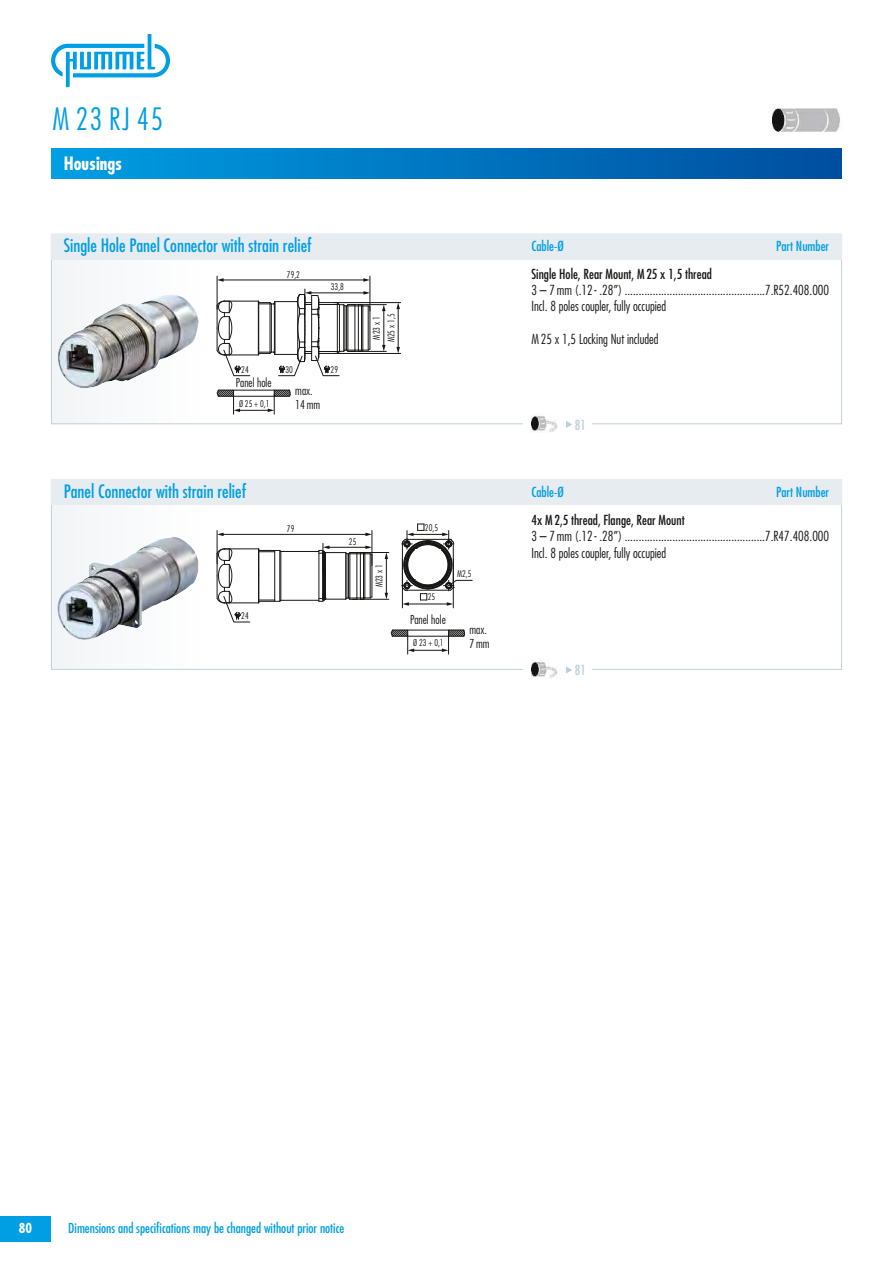
<style>
.page{position:relative;width:893px;height:1263px;background:#fff}
.page>*{position:absolute;margin:0;border:0;box-sizing:border-box;transform-origin:0 0}
.t1{font:300 condensed 30px "Futura Std";color:#009ee3}
.t2{font:condensed 18px "Futura Std";color:#009ee3}
.t3{font:700 condensed 18px "Futura Std";color:#fff}
.t4{font:300 condensed 13.5px/16.2px "Futura Std";color:#171615}
.t5{font:condensed 13.5px "Futura Std";color:#009ee3}
.t6{font:condensed 13.5px "Futura Std";color:#171615}
.t7{font:condensed 13.5px "Futura Std";color:#bfcfd8}
.t8{font:700 condensed 13.5px "Futura Std";color:#fff}
.t9{font:300 condensed 12px/14.4px "Futura Std";color:#171615}
.t10{font:300 condensed 9px/14.4px "Futura Std";color:#171615;text-align:center}
</style>
<div class="page">
<div style="left:51px;top:259px;width:149px;height:164px;background:#f8f9fa"></div>
<img style="left:58px;top:295px;width:141px;height:93px">
<div style="left:51px;top:149px;width:791px;height:30px;background:linear-gradient(to right,#009ee3,#004e9e)"></div>
<div style="left:0;top:1216px;width:51px;height:26px;background:#009ee3"></div>
<div style="left:51px;top:505px;width:149px;height:164px;background:#f8f9fa"></div>
<div style="left:51px;top:234px;width:791px;height:25px;background:#e6ecef"></div>
<hr style="left:223px;top:280px;width:143px;height:1px;background:#171615">
<hr style="left:217px;top:276px;width:1px;height:33px;background:#171615">
<hr style="left:370px;top:276px;width:1px;height:35px;background:#171615">
<svg style="left:217px;top:278px;width:7px;height:4px"></svg>
<svg style="left:363px;top:278px;width:7px;height:4px"></svg>
<hr style="left:240px;top:410px;width:30px;height:1px;background:#171615">
<hr style="left:349px;top:304px;width:37px;height:1px;background:#171615">
<hr style="left:350px;top:351px;width:36px;height:1px;background:#171615">
<hr style="left:384px;top:309px;width:1px;height:36px;background:#171615">
<svg style="left:382px;top:305px;width:4px;height:6px"></svg>
<svg style="left:382px;top:345px;width:4px;height:6px"></svg>
<hr style="left:334px;top:302px;width:67px;height:1px;background:#171615">
<hr style="left:334px;top:353px;width:67px;height:1px;background:#171615">
<hr style="left:398px;top:307px;width:1px;height:40px;background:#171615">
<svg style="left:396px;top:303px;width:4px;height:6px"></svg>
<svg style="left:396px;top:347px;width:4px;height:6px"></svg>
<hr style="left:234px;top:390px;width:40px;height:1px;background:#171615">
<hr style="left:234px;top:396px;width:40px;height:1px;background:#171615">
<svg style="left:217px;top:389px;width:23px;height:25px"></svg>
<svg style="left:268px;top:389px;width:23px;height:25px"></svg>
<hr style="left:224px;top:301px;width:34px;height:1px;background:#171615">
<hr style="left:224px;top:355px;width:34px;height:1px;background:#171615">
<svg style="left:258px;top:289px;width:113px;height:87px"></svg>
<svg style="left:217px;top:301px;width:33px;height:75px"></svg>
<div style="left:51px;top:479px;width:791px;height:26px;background:#e6ecef"></div>
<hr style="left:223px;top:534px;width:145px;height:1px;background:#171615">
<hr style="left:217px;top:530px;width:1px;height:34px;background:#171615">
<hr style="left:372px;top:530px;width:1px;height:35px;background:#171615">
<svg style="left:217px;top:533px;width:7px;height:3px"></svg>
<svg style="left:365px;top:533px;width:7px;height:3px"></svg>
<hr style="left:414px;top:650px;width:30px;height:1px;background:#171615">
<hr style="left:352px;top:552px;width:37px;height:1px;background:#171615">
<hr style="left:353px;top:599px;width:36px;height:1px;background:#171615">
<hr style="left:386px;top:557px;width:1px;height:36px;background:#171615">
<svg style="left:385px;top:553px;width:3px;height:6px"></svg>
<svg style="left:385px;top:593px;width:3px;height:6px"></svg>
<hr style="left:453px;top:559px;width:1px;height:49px;background:#171615">
<hr style="left:402px;top:559px;width:1px;height:49px;background:#171615">
<hr style="left:408px;top:630px;width:41px;height:1px;background:#171615">
<hr style="left:408px;top:636px;width:41px;height:1px;background:#171615">
<svg style="left:391px;top:629px;width:23px;height:25px"></svg>
<svg style="left:442px;top:629px;width:23px;height:25px"></svg>
<svg style="left:402px;top:524px;width:70px;height:82px"></svg>
<hr style="left:281px;top:600px;width:38px;height:1px;background:#171615">
<hr style="left:319px;top:550px;width:1px;height:51px;background:#171615">
<hr style="left:281px;top:551px;width:38px;height:1px;background:#171615">
<hr style="left:281px;top:551px;width:1px;height:49px;background:#171615">
<hr style="left:357px;top:552px;width:1px;height:47px;background:#171615">
<hr style="left:372px;top:555px;width:1px;height:42px;background:#171615">
<hr style="left:360px;top:552px;width:1px;height:47px;background:#171615">
<hr style="left:370px;top:554px;width:1px;height:44px;background:#171615">
<hr style="left:365px;top:554px;width:1px;height:44px;background:#171615">
<hr style="left:363px;top:552px;width:1px;height:47px;background:#171615">
<hr style="left:350px;top:552px;width:1px;height:47px;background:#171615">
<hr style="left:348px;top:554px;width:1px;height:44px;background:#171615">
<hr style="left:345px;top:553px;width:1px;height:46px;background:#171615">
<hr style="left:347px;top:554px;width:1px;height:44px;background:#171615">
<hr style="left:323px;top:552px;width:1px;height:48px;background:#171615">
<hr style="left:324px;top:552px;width:1px;height:48px;background:#171615">
<hr style="left:325px;top:553px;width:1px;height:46px;background:#171615">
<svg style="left:319px;top:596px;width:54px;height:6px"></svg>
<svg style="left:319px;top:543px;width:54px;height:27px"></svg>
<hr style="left:224px;top:549px;width:34px;height:1px;background:#171615">
<hr style="left:224px;top:603px;width:34px;height:1px;background:#171615">
<svg style="left:258px;top:549px;width:23px;height:54px"></svg>
<svg style="left:217px;top:548px;width:33px;height:74px"></svg>
<img style="left:57px;top:537px;width:141px;height:103px">
<svg style="left:51px;top:34px;width:119px;height:53px"></svg>
<svg style="left:566px;top:421px;width:6px;height:7px"></svg>
<img style="left:531px;top:415px;width:27px;height:18px">
<svg style="left:566px;top:666px;width:6px;height:8px"></svg>
<img style="left:531px;top:660px;width:27px;height:19px">
<img style="left:772px;top:107px;width:68px;height:25px">
<h1 class="t1" style="left:52px;top:106px;width:112px">M 23 RJ 45</h1>
<h2 class="t3" style="left:64px;top:155px;width:60px">Housings</h2>
<h2 class="t2" style="left:64px;top:238px;width:249px">Single Hole Panel Connector with strain relief</h2>
<p class="t10" style="left:287px;top:268px;width:15px">79,2</p>
<p class="t10" style="left:331px;top:280px;width:15px">33,8</p>
<p class="t10" style="left:241px;top:363px;width:9px">24</p>
<p class="t10" style="left:286px;top:363px;width:9px">30</p>
<p class="t10" style="left:331px;top:363px;width:9px">29</p>
<p class="t9" style="left:236px;top:376px;width:37px">Panel hole</p>
<p class="t10" style="left:239px;top:397px;width:32px">Ø 25 + 0,1</p>
<p class="t9" style="left:295px;top:384px;width:26px">max.<br>14 mm</p>
<p class="t10" style="left:370px;top:342px;width:30px;rotate:-90deg">M23 x 1<br>M25 x 1,5</p>
<h2 class="t2" style="left:64px;top:483px;width:184px">Panel Connector with strain relief</h2>
<p class="t10" style="left:241px;top:609px;width:9px">24</p>
<p class="t10" style="left:287px;top:522px;width:9px">79</p>
<p class="t10" style="left:349px;top:535px;width:9px">25</p>
<p class="t10" style="left:373px;top:587px;width:25px;rotate:-90deg">M23 x 1</p>
<p class="t10" style="left:425px;top:521px;width:15px">20,5</p>
<p class="t10" style="left:428px;top:590px;width:9px">25</p>
<p class="t9" style="left:410px;top:613px;width:37px">Panel hole</p>
<p class="t10" style="left:413px;top:636px;width:32px">Ø 23 + 0,1</p>
<p class="t10" style="left:457px;top:567px;width:16px">M2,5</p>
<p class="t9" style="left:469px;top:623px;width:21px">max.<br>7 mm</p>
<p class="t5" style="left:531px;top:240px;width:34px">Cable-Ø</p>
<p class="t5" style="left:776px;top:240px;width:54px">Part Number</p>
<p class="t6" style="left:531px;top:268px;width:182px">Single Hole, Rear Mount, M 25 x 1,5 thread</p>
<p class="t4" style="left:531px;top:283px;width:299px">3 – 7 mm (.12 - .28”) ..................................................7.R52.408.000<br>Incl. 8 poles coupler, fully occupied</p>
<p class="t4" style="left:531px;top:332px;width:128px">M 25 x 1,5 Locking nut included</p>
<p class="t7" style="left:575px;top:418px;width:13px">81</p>
<p class="t5" style="left:531px;top:485px;width:34px">Cable-Ø</p>
<p class="t5" style="left:776px;top:485px;width:54px">Part Number</p>
<p class="t6" style="left:531px;top:513px;width:155px">4x M 2,5 thread, Flange, Rear Mount</p>
<p class="t4" style="left:531px;top:529px;width:299px">3 – 7 mm (.12 - .28”) ..................................................7.R47.408.000<br>Incl. 8 poles coupler, fully occupied</p>
<p class="t7" style="left:575px;top:664px;width:13px">81</p>
<p class="t8" style="left:19px;top:1222px;width:15px">80</p>
<p class="t5" style="left:68px;top:1222px;width:278px">Dimensions and specifications may be changed without prior notice</p>
</div>
